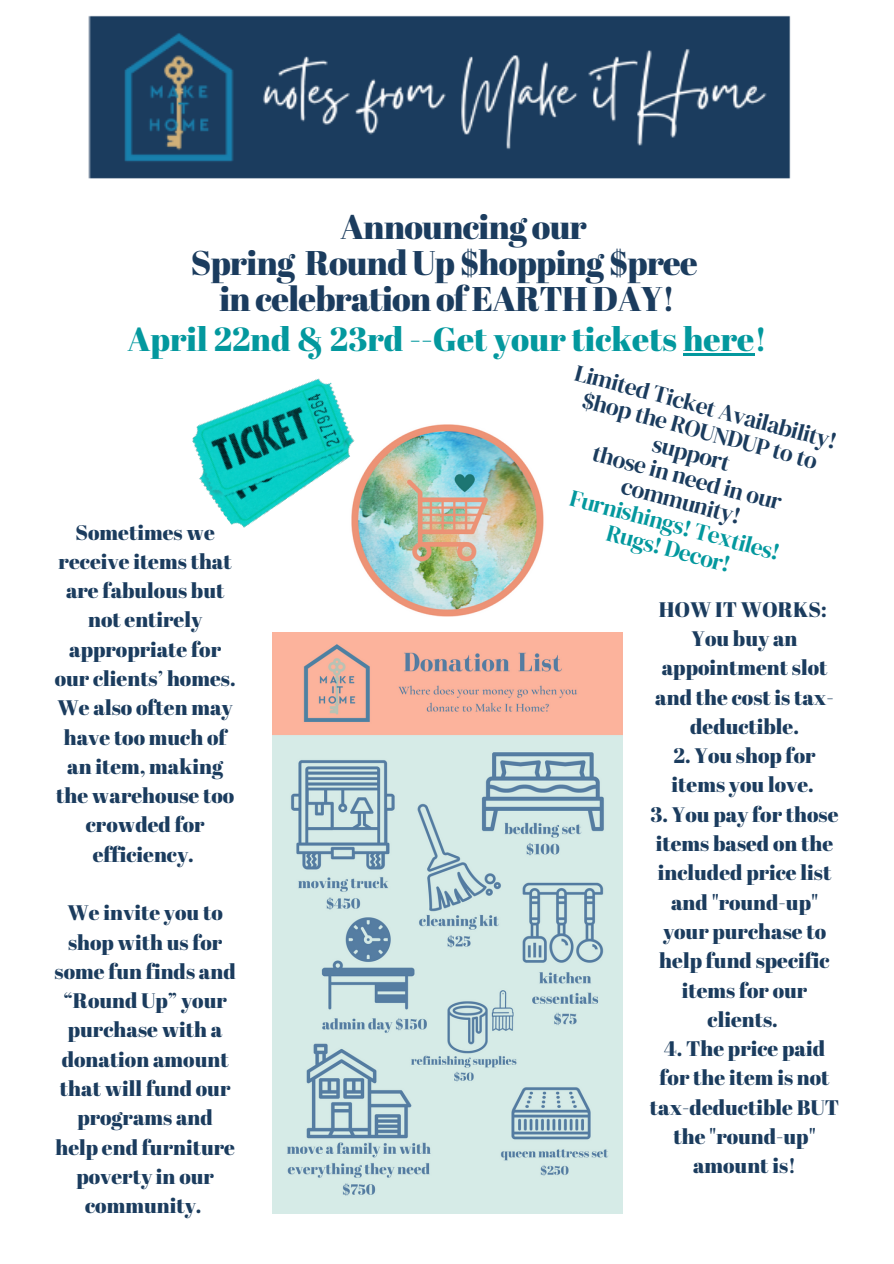
<style>
.page{position:relative;width:894px;height:1264px;background:#fff}
.page>*{position:absolute;margin:0;border:0;box-sizing:border-box;transform-origin:0 0}
.t1{font:34.2px "Abril Fatface";letter-spacing:-.02em;color:#1b3c5e}
.t2{font:33.3px "Abril Fatface";color:#03989e}
.t3{font:23.25px/24.5px "DM Serif Display";color:#1b3c5e;text-align:center}
.t4{font:23.25px/24.5px "DM Serif Display";color:#03989e;text-align:center}
.t5{font:21px/29.2px "Abril Fatface";color:#1b3c5e;text-align:center}
</style>
<div class="page">
<img style="left:272px;top:632px;width:349px;height:581px">
<img style="left:353px;top:424px;width:191px;height:192px">
<img style="left:88px;top:15px;width:703px;height:164px">
<img style="left:192px;top:378px;width:182px;height:161px">
<hr style="left:682px;top:353px;width:72px;height:2px;background:#03989e">
<p class="t1" style="left:340px;top:203px;width:247px">Announcing our</p>
<p class="t1" style="left:191px;top:239px;width:508px">Spring Round Up $hopping $pree</p>
<p class="t1" style="left:219px;top:275px;width:457px">in celebration of EARTH DAY!</p>
<p class="t2" style="left:127px;top:315px;width:640px">April 22nd &amp; 23rd --Get your tickets here!</p>
<p class="t5" style="left:55px;top:517px;width:182px">Sometimes we receive items that are fabulous but not entirely appropriate for our clients’ homes.<br>We also often may have too much of an item, making the warehouse too crowded for efficiency.</p>
<p class="t5" style="left:55px;top:897px;width:182px">We invite you to shop with us for some fun finds and “Round Up” your purchase with a donation amount that will fund our programs and help end furniture poverty in our community.</p>
<p class="t3" style="left:578px;top:359px;width:271px;rotate:15deg">Limited Ticket Availability!</p>
<p class="t3" style="left:586px;top:387px;width:244px;rotate:15deg">$hop the ROUNDUP to to support</p>
<p class="t3" style="left:596px;top:440px;width:196px;rotate:15deg">those in need in our community!</p>
<p class="t4" style="left:573px;top:485px;width:217px;rotate:15deg">Furnishings! Textiles!<br>Rugs! Decor!</p>
<p class="t5" style="left:658px;top:594px;width:169px">HOW IT WORKS:</p>
<p class="t5" style="left:655px;top:623px;width:180px">You buy an appointment slot and the cost is tax&shy;deductible.</p>
<p class="t5" style="left:671px;top:740px;width:145px;text-align:left">2. You shop for items you love.</p>
<p class="t5" style="left:650px;top:799px;width:189px">3. You pay for those items based on the included price list and "round-up" your purchase to help fund specific items for our clients.</p>
<p class="t5" style="left:649px;top:1033px;width:191px">4. The price paid for the item is not tax-deductible BUT the "round-up" amount is!</p>
</div>
